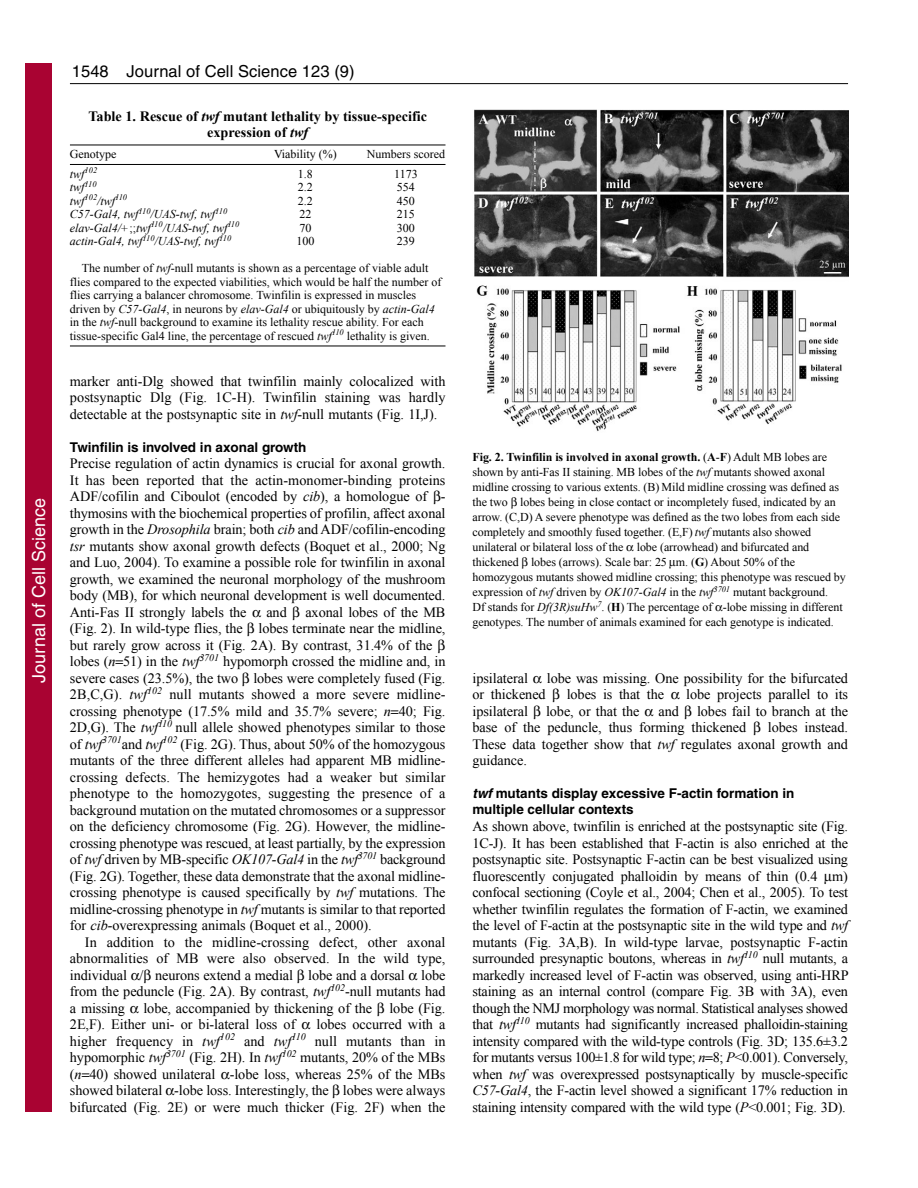
<style>
.page{position:relative;width:918px;height:1188px;background:#fff}
.page>*{position:absolute;margin:0;border:0;box-sizing:border-box;transform-origin:0 0}
.t1{font:18px "Helvetica";color:#fff}
.t2{font:16.5px "Helvetica";letter-spacing:.005em;color:#000}
.t3{font:14.25px/16.5px "Times New Roman";letter-spacing:-.005em;color:#000;text-align:justify}
.t4{font:700 14.25px/16.5px "Times New Roman";color:#000;text-align:center}
.t5{font:700 13.5px/16.5px "Helvetica";color:#000}
.t6{font:12px/15px "Times New Roman";letter-spacing:-.005em;color:#000}
.t7{font:italic 12px "Times New Roman";color:#000}
.s1{font-style:italic}
.s2{font-style:normal}
.s3{font-weight:700}
</style>
<div class="page">
<hr style="left:70px;top:83px;width:778px;height:1px;background:#000">
<hr style="left:70px;top:145px;width:376px;height:1px;background:#000">
<hr style="left:70px;top:164px;width:376px;height:1px;background:#000">
<hr style="left:70px;top:346px;width:376px;height:1px;background:#000">
<img style="left:474px;top:110px;width:374px;height:322px">
<div style="left:26px;top:64px;width:26px;height:1048px;background:#a90332"></div>
<p class="t1" style="left:28px;top:683px;width:186px;rotate:-90deg">Journal of Cell Science</p>
<p class="t2" style="left:72px;top:65px;width:284px">1548 Journal of Cell Science 123 (9)</p>
<p class="t4" style="left:88px;top:108px;width:340px">Table 1. Rescue of <span class="s1">twf</span> mutant lethality by tissue-specific expression of <span class="s1">twf</span></p>
<p class="t6" style="left:70px;top:147px;width:48px">Genotype</p>
<p class="t6" style="left:274px;top:147px;width:64px">Viability (%)</p>
<p class="t6" style="left:367px;top:147px;width:80px">Numbers scored</p>
<p class="t7" style="left:70px;top:167px;width:29px">twf<sup>102</sup></p>
<p class="t6" style="left:298px;top:166px;width:16px">1.8</p>
<p class="t6" style="left:394px;top:166px;width:25px">1173</p>
<p class="t7" style="left:70px;top:181px;width:28px">twf<sup>110</sup></p>
<p class="t6" style="left:298px;top:180px;width:16px">2.2</p>
<p class="t6" style="left:397px;top:180px;width:19px">554</p>
<p class="t7" style="left:70px;top:194px;width:59px">twf<sup>102</sup>/twf<sup>110</sup></p>
<p class="t6" style="left:298px;top:193px;width:16px">2.2</p>
<p class="t6" style="left:397px;top:193px;width:19px">450</p>
<p class="t7" style="left:70px;top:208px;width:159px">C57-Gal4, twf<sup>110</sup>/UAS-twf, twf<sup>110</sup></p>
<p class="t6" style="left:299px;top:207px;width:13px">22</p>
<p class="t6" style="left:397px;top:207px;width:19px">215</p>
<p class="t7" style="left:70px;top:221px;width:171px">elav-Gal4/+<span class="s2">;;</span>twf<sup>110</sup>/UAS-twf, twf<sup>110</sup></p>
<p class="t6" style="left:299px;top:220px;width:13px">70</p>
<p class="t6" style="left:397px;top:220px;width:19px">300</p>
<p class="t7" style="left:70px;top:235px;width:163px">actin-Gal4, twf<sup>110</sup>/UAS-twf, twf<sup>110</sup></p>
<p class="t6" style="left:296px;top:234px;width:19px">100</p>
<p class="t6" style="left:397px;top:234px;width:19px">239</p>
<p class="t6" style="left:70px;top:261px;width:373px;line-height:13.5px;text-indent:12px">The number of <span class="s1">twf</span>-null mutants is shown as a percentage of viable adult flies compared to the expected viabilities, which would be half the number of flies carrying a balancer chromosome. Twinfilin is expressed in muscles driven by <span class="s1">C57-Gal4</span>, in neurons by <span class="s1">elav-Gal4</span> or ubiquitously by <span class="s1">actin-Gal4 </span>in the <span class="s1">twf</span>-null background to examine its lethality rescue ability. For each tissue-specific Gal4 line, the percentage of rescued <span class="s1">twf</span><sup>110</sup> lethality is given.</p>
<p class="t3" style="left:70px;top:372px;width:377px">marker anti-Dlg showed that twinfilin mainly colocalized with postsynaptic Dlg (Fig. 1C-H). Twinfilin staining was hardly detectable at the postsynaptic site in <span class="s1">twf</span>-null mutants (Fig. 1I,J).</p>
<p class="t5" style="left:70px;top:440px;width:238px">Twinfilin is involved in axonal growth</p>
<p class="t3" style="left:70px;top:455px;width:377px">Precise regulation of actin dynamics is crucial for axonal growth.<br>It has been reported that the actin-monomer-binding proteins ADF/cofilin and Ciboulot (encoded by <span class="s1">cib</span>), a homologue of - thymosins with the biochemical properties of profilin, affect axonal growth in the <span class="s1">Drosophila</span> brain; both <span class="s1">cib</span> and ADF/cofilin-encoding <span class="s1">tsr</span> mutants show axonal growth defects (Boquet et al., 2000; Ng and Luo, 2004). To examine a possible role for twinfilin in axonal growth, we examined the neuronal morphology of the mushroom body (MB), for which neuronal development is well documented.<br>Anti-Fas II strongly labels the</p>
<p class="t3" style="left:70px;top:603px;width:377px;text-align:left;text-indent:235px">axonal lobes of the MB (Fig. 2). In wild-type flies, the lobes terminate near the midline, but rarely grow across it (Fig. 2A). By contrast, 31.4% of the lobes (<span class="s1">n</span> 51) in the <span class="s1">twf</span><sup>3701</sup> hypomorph crossed the midline and, in severe cases (23.5%), the two lobes were completely fused (Fig.<br>2B,C,G). <span class="s1">twf</span><sup>102</sup> null mutants showed a more severe midline&shy;crossing phenotype (17.5% mild and 35.7% severe; <span class="s1">n</span> 40; Fig.<br>2D,G). The <span class="s1">twf</span><sup>110</sup> null allele showed phenotypes similar to those of <span class="s1">twf</span><sup>3701</sup>and <span class="s1">twf</span><sup>102</sup> (Fig. 2G). Thus, about 50% of the homozygous mutants of the three different alleles had apparent MB midline&shy;crossing defects. The hemizygotes had a weaker but similar phenotype to the homozygotes, suggesting the presence of a background mutation on the mutated chromosomes or a suppressor on the deficiency chromosome (Fig. 2G). However, the midline&shy;crossing phenotype was rescued, at least partially, by the expression of <span class="s1">twf</span> driven by MB-specific <span class="s1">OK107-Gal4</span> in the <span class="s1">twf</span><sup>3701</sup> background (Fig. 2G). Together, these data demonstrate that the axonal midline&shy;crossing phenotype is caused specifically by <span class="s1">twf</span> mutations. The midline-crossing phenotype in <span class="s1">twf</span> mutants is similar to that reported for <span class="s1">cib-</span>overexpressing animals (Boquet et al., 2000).</p>
<p class="t3" style="left:70px;top:933px;width:377px;text-indent:15px">In addition to the midline-crossing defect, other axonal abnormalities of MB were also observed. In the wild type, individual / neurons extend a medial lobe and a dorsal lobe from the peduncle (Fig. 2A). By contrast, <span class="s1">twf</span><sup>102</sup>-null mutants had a missing</p>
<p class="t3" style="left:266px;top:603px;width:22px">and</p>
<p class="t3" style="left:70px;top:999px;width:377px;text-indent:73px">lobe, accompanied by thickening of the lobe (Fig.<br>2E,F). Either uni- or bi-lateral loss of</p>
<p class="t3" style="left:70px;top:1016px;width:377px;text-indent:247px">lobes occurred with a higher frequency in <span class="s1">twf</span><sup>102</sup> and <span class="s1">twf</span><sup>110</sup> null mutants than in hypomorphic <span class="s1">twf</span><sup>3701</sup> (Fig. 2H). In <span class="s1">twf</span><sup>102</sup> mutants, 20% of the MBs (<span class="s1">n</span> 40) showed unilateral -lobe loss, whereas 25% of the MBs showed bilateral -lobe loss. Interestingly, the lobes were always bifurcated (Fig. 2E) or were much thicker (Fig. 2F) when the</p>
<p class="t6" style="left:472px;top:450px;width:375px"><span class="s3">Fig. 2. Twinfilin is involved in axonal growth.</span> (<span class="s3">A</span>-<span class="s3">F</span>) Adult MB lobes are shown by anti-Fas II staining. MB lobes of the <span class="s1">twf</span> mutants showed axonal midline crossing to various extents. (B) Mild midline crossing was defined as the two lobes being in close contact or incompletely fused, indicated by an arrow. (C,D) A severe phenotype was defined as the two lobes from each side completely and smoothly fused together. (E,F) <span class="s1">twf</span> mutants also showed unilateral or bilateral loss of the lobe (arrowhead) and bifurcated and thickened lobes (arrows). Scale bar: 25 m. (<span class="s3">G</span>) About 50% of the homozygous mutants showed midline crossing; this phenotype was rescued by expression of <span class="s1">twf</span> driven by <span class="s1">OK107-Gal4</span> in the <span class="s1">twf</span><sup>3701</sup> mutant background.<br>Df stands for <span class="s1">Df(3R)suHw</span><sup>7</sup>. (<span class="s3">H</span>) The percentage of -lobe missing in different genotypes. The number of animals examined for each genotype is indicated.</p>
<p class="t3" style="left:473px;top:669px;width:57px">ipsilateral</p>
<p class="t3" style="left:547px;top:669px;width:303px">lobe was missing. One possibility for the bifurcated</p>
<p class="t3" style="left:473px;top:686px;width:75px">or thickened</p>
<p class="t3" style="left:567px;top:686px;width:99px">lobes is that the</p>
<p class="t3" style="left:686px;top:686px;width:163px">lobe projects parallel to its</p>
<p class="t3" style="left:473px;top:702px;width:57px">ipsilateral</p>
<p class="t3" style="left:546px;top:702px;width:95px">lobe, or that the</p>
<p class="t3" style="left:659px;top:702px;width:22px">and</p>
<p class="t3" style="left:473px;top:702px;width:377px;text-indent:225px">lobes fail to branch at the base of the peduncle, thus forming thickened</p>
<p class="t3" style="left:473px;top:719px;width:377px;text-indent:295px">lobes instead.<br>These data together show that <span class="s1">twf</span> regulates axonal growth and guidance.</p>
<p class="t5" style="left:473px;top:786px;width:323px"><span class="s1">twf</span>mutants display excessive F-actin formation in multiple cellular contexts</p>
<p class="t3" style="left:472px;top:818px;width:378px">As shown above, twinfilin is enriched at the postsynaptic site (Fig.<br>1C-J). It has been established that F-actin is also enriched at the postsynaptic site. Postsynaptic F-actin can be best visualized using fluorescently conjugated phalloidin by means of thin (0.4 m) confocal sectioning (Coyle et al., 2004; Chen et al., 2005). To test whether twinfilin regulates the formation of F-actin, we examined the level of F-actin at the postsynaptic site in the wild type and <span class="s1">twf </span>mutants (Fig. 3A,B). In wild-type larvae, postsynaptic F-actin surrounded presynaptic boutons, whereas in <span class="s1">twf</span><sup>110</sup> null mutants, a markedly increased level of F-actin was observed, using anti-HRP staining as an internal control (compare Fig. 3B with 3A), even though the NMJ morphology was normal. Statistical analyses showed that <span class="s1">twf</span><sup>110</sup> mutants had significantly increased phalloidin-staining intensity compared with the wild-type controls (Fig. 3D; 135.6±3.2 for mutants versus 100±1.8 for wild type; <span class="s1">n</span> 8; <span class="s1">P</span>&lt;0.001). Conversely, when <span class="s1">twf</span> was overexpressed postsynaptically by muscle-specific <span class="s1">C57-Gal4</span>, the F-actin level showed a significant 17% reduction in staining intensity compared with the wild type (<span class="s1">P</span>&lt;0.001; Fig. 3D).</p>
</div>
